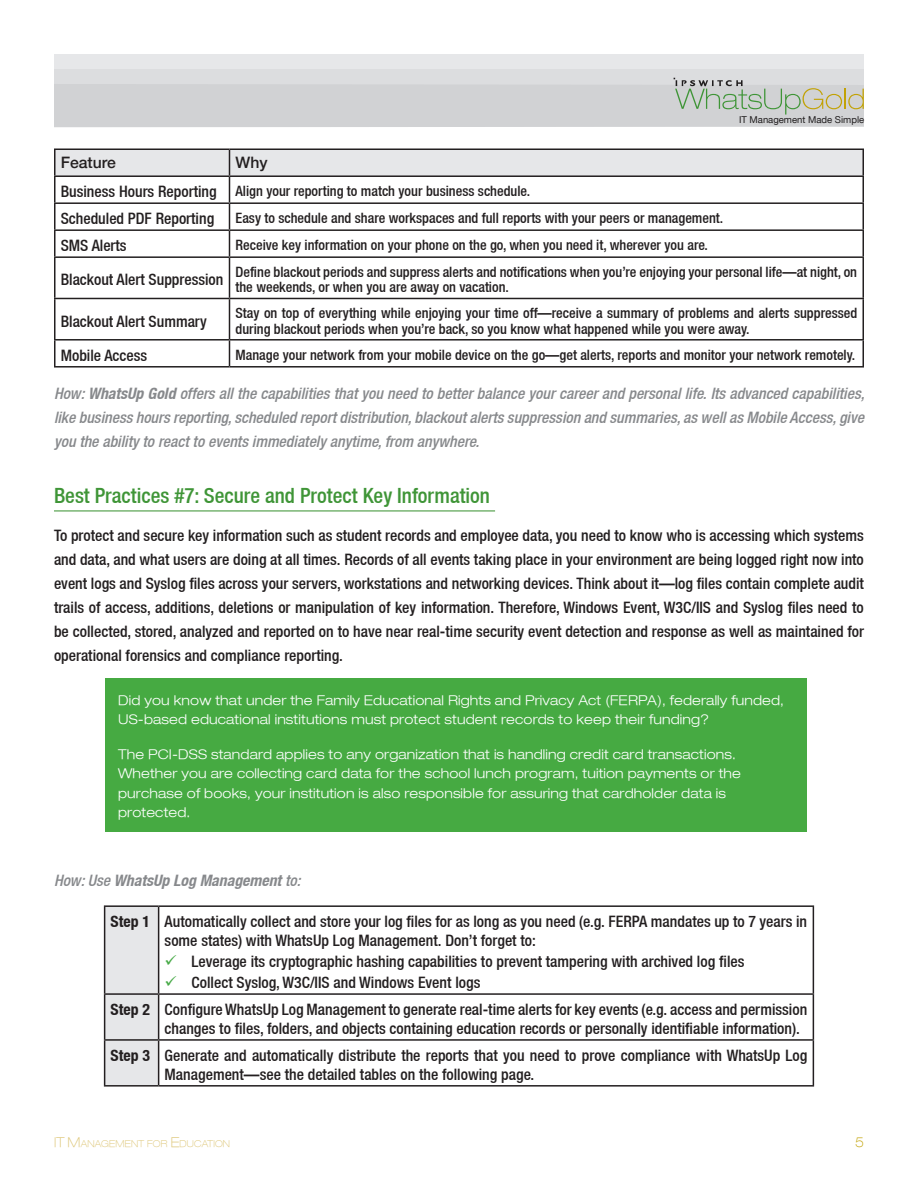
<style>
.page{position:relative;width:918px;height:1188px;background:#fff}
.page>*{position:absolute;margin:0;border:0;box-sizing:border-box;transform-origin:0 0}
.Section_Head{font:500 condensed 21px "Helvetica Neue LT";color:#3f9537}
.Body{font:500 condensed 15.75px/24px "Helvetica Neue LT";color:#231f20}
.Body-2{font:italic 500 condensed 15.75px/24px "Helvetica Neue LT";color:#87898c;text-align:justify}
.Checkmark_Bullets{font:500 condensed 15.75px "Helvetica Neue LT";color:#231f20}
.Body-3{font:italic 700 condensed 15.75px "Helvetica Neue LT";color:#87898c}
.Body-4{font:700 condensed 15.75px "Helvetica Neue LT";color:#231f20}
.Body-5{font:500 15.75px "Helvetica Neue LT";color:#231f20}
.Body-6{font:500 condensed 14.25px/15.8px "Helvetica Neue LT";color:#231f20}
.t1{font:300 expanded 13.5px/19.5px "Helvetica Neue LT";letter-spacing:.01em;color:#fff}
.t2{font:100 expanded 13.5px "Helvetica Neue LT";color:#c2a205}
.t3{font:100 expanded 9.45px "Helvetica Neue LT";letter-spacing:.015em;color:#dbc26e}
.t4{font:9.45px "Helvetica Neue LT";color:#201d1e}
.s1{font-weight:700}
.s2{font-weight:500}
.s3{font-size:13.5px}
</style>
<div class="page">
<div style="left:54px;top:54px;width:810px;height:42px;background:#e6e7e9"></div>
<div style="left:54px;top:69px;width:810px;height:42px;background:#dcdddf"></div>
<svg style="left:54px;top:78px;width:810px;height:49px"></svg>
<hr style="left:54px;top:510px;width:441px;height:1px;background:#3f9537">
<hr style="left:54px;top:148px;width:176px;height:2px;background:#231f20">
<hr style="left:54px;top:150px;width:2px;height:25px;background:#231f20">
<hr style="left:230px;top:148px;width:634px;height:2px;background:#231f20">
<hr style="left:862px;top:150px;width:2px;height:25px;background:#231f20">
<hr style="left:54px;top:175px;width:176px;height:2px;background:#231f20">
<hr style="left:54px;top:177px;width:2px;height:25px;background:#231f20">
<hr style="left:230px;top:175px;width:634px;height:2px;background:#231f20">
<hr style="left:862px;top:177px;width:2px;height:25px;background:#231f20">
<hr style="left:54px;top:202px;width:176px;height:2px;background:#231f20">
<hr style="left:54px;top:204px;width:2px;height:25px;background:#231f20">
<hr style="left:230px;top:202px;width:634px;height:2px;background:#231f20">
<hr style="left:862px;top:204px;width:2px;height:25px;background:#231f20">
<hr style="left:54px;top:229px;width:176px;height:2px;background:#231f20">
<hr style="left:54px;top:231px;width:2px;height:25px;background:#231f20">
<hr style="left:230px;top:229px;width:634px;height:2px;background:#231f20">
<svg style="left:55px;top:149px;width:808px;height:107px"></svg>
<hr style="left:862px;top:231px;width:2px;height:25px;background:#231f20">
<hr style="left:54px;top:256px;width:176px;height:2px;background:#231f20">
<hr style="left:54px;top:258px;width:2px;height:40px;background:#231f20">
<hr style="left:230px;top:256px;width:634px;height:2px;background:#231f20">
<hr style="left:229px;top:258px;width:1px;height:40px;background:#231f20">
<hr style="left:862px;top:258px;width:2px;height:40px;background:#231f20">
<hr style="left:54px;top:298px;width:176px;height:1px;background:#231f20">
<hr style="left:54px;top:299px;width:2px;height:40px;background:#231f20">
<hr style="left:230px;top:298px;width:634px;height:1px;background:#231f20">
<hr style="left:229px;top:299px;width:1px;height:40px;background:#231f20">
<hr style="left:862px;top:299px;width:2px;height:40px;background:#231f20">
<hr style="left:54px;top:339px;width:176px;height:2px;background:#231f20">
<hr style="left:54px;top:341px;width:2px;height:25px;background:#231f20">
<hr style="left:230px;top:339px;width:634px;height:2px;background:#231f20">
<svg style="left:229px;top:341px;width:1px;height:25px"></svg>
<hr style="left:862px;top:341px;width:2px;height:25px;background:#231f20">
<hr style="left:54px;top:366px;width:176px;height:2px;background:#231f20">
<hr style="left:230px;top:366px;width:634px;height:2px;background:#231f20">
<div style="left:105px;top:678px;width:702px;height:154px;background:#46aa42"></div>
<div style="left:105px;top:907px;width:53px;height:178px;background:#e6e7e9"></div>
<hr style="left:104px;top:905px;width:55px;height:2px;background:#231f20">
<hr style="left:104px;top:907px;width:1px;height:86px;background:#231f20">
<hr style="left:159px;top:905px;width:655px;height:2px;background:#231f20">
<hr style="left:158px;top:907px;width:1px;height:86px;background:#231f20">
<hr style="left:813px;top:907px;width:1px;height:86px;background:#231f20">
<hr style="left:104px;top:993px;width:55px;height:2px;background:#231f20">
<hr style="left:104px;top:995px;width:1px;height:44px;background:#231f20">
<hr style="left:159px;top:993px;width:655px;height:2px;background:#231f20">
<hr style="left:158px;top:995px;width:1px;height:44px;background:#231f20">
<hr style="left:813px;top:995px;width:1px;height:44px;background:#231f20">
<hr style="left:104px;top:1039px;width:55px;height:2px;background:#231f20">
<hr style="left:104px;top:1041px;width:1px;height:44px;background:#231f20">
<hr style="left:159px;top:1039px;width:655px;height:2px;background:#231f20">
<hr style="left:158px;top:1041px;width:1px;height:44px;background:#231f20">
<hr style="left:813px;top:1041px;width:1px;height:44px;background:#231f20">
<hr style="left:104px;top:1085px;width:55px;height:2px;background:#231f20">
<hr style="left:159px;top:1085px;width:655px;height:2px;background:#231f20">
<p class="t4" style="left:739px;top:114px;width:127px">IT Management Made Simple</p>
<p class="Body-5" style="left:61px;top:153px;width:57px">Feature</p>
<p class="Body-5" style="left:236px;top:153px;width:34px">Why</p>
<p class="Body" style="left:61px;top:179px;width:157px">Business Hours Reporting</p>
<p class="Body-6" style="left:236px;top:183px;width:296px">Align your reporting to match your business schedule.</p>
<p class="Body" style="left:61px;top:206px;width:155px">Scheduled PDF Reporting</p>
<p class="Body-6" style="left:236px;top:210px;width:489px">Easy to schedule and share workspaces and full reports with your peers or management.</p>
<p class="Body" style="left:61px;top:233px;width:67px">SMS Alerts</p>
<p class="Body-6" style="left:236px;top:237px;width:474px">Receive key information on your phone on the go, when you need it, wherever you are.</p>
<p class="Body" style="left:61px;top:268px;width:164px">Blackout Alert Suppression</p>
<p class="Body-6" style="left:236px;top:264px;width:623px">Define blackout periods and suppress alerts and notifications when you’re enjoying your personal life—at night, on the weekends, or when you are away on vacation.</p>
<p class="Body" style="left:61px;top:309px;width:148px">Blackout Alert Summary</p>
<p class="Body-6" style="left:236px;top:305px;width:623px">Stay on top of everything while enjoying your time off—receive a summary of problems and alerts suppressed during blackout periods when you’re back, so you know what happened while you were away.</p>
<p class="Body" style="left:61px;top:343px;width:88px">Mobile Access</p>
<p class="Body-6" style="left:236px;top:347px;width:621px">Manage your network from your mobile device on the go—get alerts, reports and monitor your network remotely.</p>
<p class="Body-2" style="left:54px;top:381px;width:812px">How: <span class="s1">WhatsUp Gold</span> offers all the capabilities that you need to better balance your career and personal life. Its advanced capabilities, like business hours reporting, scheduled report distribution, blackout alerts suppression and summaries, as well as Mobile Access, give you the ability to react to events immediately anytime, from anywhere.</p>
<p class="Section_Head" style="left:54px;top:483px;width:438px">Best Practices #7: Secure and Protect Key Information</p>
<p class="Body" style="left:54px;top:523px;width:812px;text-align:justify">To protect and secure key information such as student records and employee data, you need to know who is accessing which systems and data, and what users are doing at all times. Records of all events taking place in your environment are being logged right now into event logs and Syslog files across your servers, workstations and networking devices. Think about it—log files contain complete audit trails of access, additions, deletions or manipulation of key information. Therefore, Windows Event, W3C/IIS and Syslog files need to be collected, stored, analyzed and reported on to have near real-time security event detection and response as well as maintained for operational forensics and compliance reporting.</p>
<p class="t1" style="left:118px;top:690px;width:667px">Did you know that under the Family Educational Rights and Privacy Act (FERPA), federally funded,<br>US-based educational institutions must protect student records to keep their funding?</p>
<p class="t1" style="left:118px;top:744px;width:624px">The PCI-DSS standard applies to any organization that is handling credit card transactions.<br>Whether you are collecting card data for the school lunch program, tuition payments or the purchase of books, your institution is also responsible for assuring that cardholder data is protected.</p>
<p class="Body-3" style="left:54px;top:871px;width:248px"><span class="s2">How: Use</span> WhatsUp Log Management <span class="s2">to:</span></p>
<p class="Body-4" style="left:111px;top:912px;width:41px">Step 1</p>
<p class="Body" style="left:165px;top:912px;width:644px;line-height:18.9px">Automatically collect and store your log files for as long as you need (e.g. FERPA mandates up to 7 years in some states) with WhatsUp Log Management. Don’t forget to:</p>
<p class="Checkmark_Bullets" style="left:192px;top:952px;width:554px">Leverage its cryptographic hashing capabilities to prevent tampering with archived log files</p>
<p class="Checkmark_Bullets" style="left:192px;top:973px;width:290px">Collect Syslog, W3C/IIS and Windows Event logs</p>
<p class="Body-4" style="left:111px;top:1000px;width:41px">Step 2</p>
<p class="Body" style="left:165px;top:1000px;width:644px;line-height:18.9px">Configure WhatsUp Log Management to generate real-time alerts for key events (e.g. access and permission changes to files, folders, and objects containing education records or personally identifiable information).</p>
<p class="Body-4" style="left:111px;top:1046px;width:41px">Step 3</p>
<p class="Body" style="left:165px;top:1046px;width:644px;line-height:18.9px">Generate and automatically distribute the reports that you need to prove compliance with WhatsUp Log<br>Management—see the detailed tables on the following page.</p>
<p class="t3" style="left:54px;top:1138px;width:178px"><span class="s3">IT M</span>ANAGEMENT FOR <span class="s3">E</span>DUCATION</p>
<p class="t2" style="left:855px;top:1134px;width:10px">5</p>
</div>
